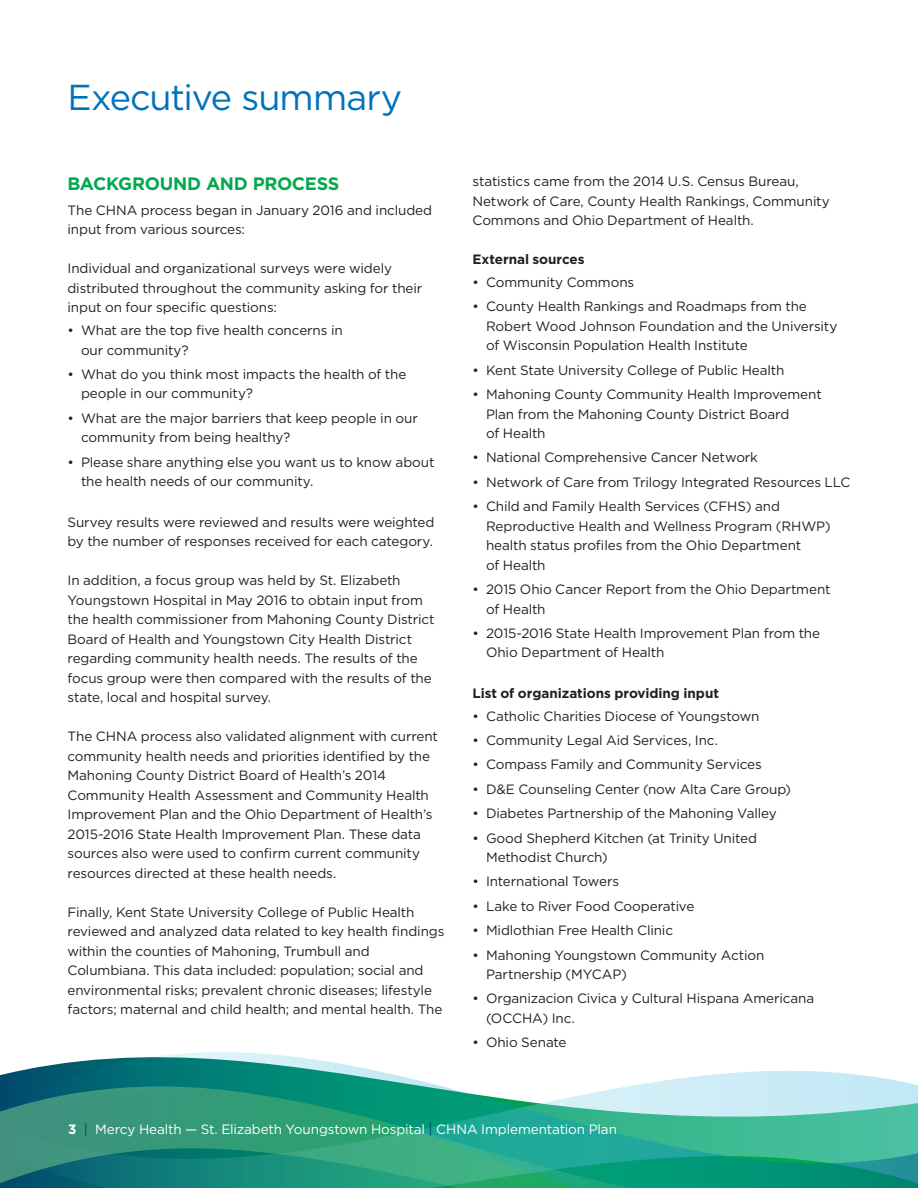
<style>
.page{position:relative;width:918px;height:1188px;background:#fff}
.page>*{position:absolute;margin:0;border:0;box-sizing:border-box;transform-origin:0 0}
.HEADLINE_-_left_just{font:36px "Gotham";letter-spacing:-.03em;color:#0072bc}
.SUB_HEAD_-_left_just{font:700 18px "Gotham";letter-spacing:-.02em;color:#00a94d}
.BODY_-_left_just{font:13.5px/19.5px "Gotham";letter-spacing:-.01em;color:#231f20}
.BULLET_BODY_COPY{font:13.5px/19.5px "Gotham";letter-spacing:-.01em;color:#231f20}
.t1{font:13.5px "Gotham";letter-spacing:-.01em;color:#fff}
.Bold_Body_Text{font:700 13.5px "Gotham";letter-spacing:-.005em;color:#231f20}
.s1{font-weight:700}
.s2{color:#003d69}
</style>
<div class="page">
<svg style="left:0;top:1052px;width:917px;height:33px"></svg>
<svg style="left:0;top:1085px;width:918px;height:103px;background:#3aa68f"></svg>
<p class="HEADLINE_-_left_just" style="left:68px;top:74px;width:336px">Executive summary</p>
<p class="SUB_HEAD_-_left_just" style="left:68px;top:172px;width:273px">BACKGROUND AND PROCESS</p>
<p class="BODY_-_left_just" style="left:68px;top:200px;width:366px">The CHNA process began in January 2016 and included input from various sources:</p>
<p class="BODY_-_left_just" style="left:68px;top:258px;width:356px">Individual and organizational surveys were widely distributed throughout the community asking for their input on four specific questions:</p>
<p class="BULLET_BODY_COPY" style="left:81px;top:320px;width:263px;text-indent:-14px">• What are the top five health concerns in our community?</p>
<p class="BULLET_BODY_COPY" style="left:81px;top:364px;width:327px;text-indent:-14px">• What do you think most impacts the health of the people in our community?</p>
<p class="BULLET_BODY_COPY" style="left:81px;top:408px;width:338px;text-indent:-14px">• What are the major barriers that keep people in our community from being healthy?</p>
<p class="BULLET_BODY_COPY" style="left:81px;top:452px;width:355px;text-indent:-14px">• Please share anything else you want us to know about the health needs of our community.</p>
<p class="BODY_-_left_just" style="left:68px;top:512px;width:369px">Survey results were reviewed and results were weighted by the number of responses received for each category.</p>
<p class="BODY_-_left_just" style="left:68px;top:570px;width:369px">In addition, a focus group was held by St. Elizabeth Youngstown Hospital in May 2016 to obtain input from the health commissioner from Mahoning County District Board of Health and Youngstown City Health District regarding community health needs. The results of the focus group were then compared with the results of the state, local and hospital survey.</p>
<p class="BODY_-_left_just" style="left:68px;top:726px;width:372px">The CHNA process also validated alignment with current community health needs and priorities identified by the Mahoning County District Board of Health’s 2014<br>Community Health Assessment and Community Health Improvement Plan and the Ohio Department of Health’s 2015-2016 State Health Improvement Plan. These data sources also were used to confirm current community resources directed at these health needs.</p>
<p class="BODY_-_left_just" style="left:68px;top:902px;width:379px">Finally, Kent State University College of Public Health reviewed and analyzed data related to key health findings within the counties of Mahoning, Trumbull and Columbiana. This data included: population; social and environmental risks; prevalent chronic diseases; lifestyle factors; maternal and child health; and mental health. The</p>
<p class="BODY_-_left_just" style="left:472px;top:171px;width:359px">statistics came from the 2014 U.S. Census Bureau,<br>Network of Care, County Health Rankings, Community<br>Commons and Ohio Department of Health.</p>
<p class="Bold_Body_Text" style="left:472px;top:251px;width:113px">External sources</p>
<p class="BULLET_BODY_COPY" style="left:472px;top:272px;width:163px">• Community Commons</p>
<p class="BULLET_BODY_COPY" style="left:486px;top:297px;width:353px;text-indent:-14px">• County Health Rankings and Roadmaps from the<br>Robert Wood Johnson Foundation and the University of Wisconsin Population Health Institute</p>
<p class="BULLET_BODY_COPY" style="left:472px;top:360px;width:313px">• Kent State University College of Public Health</p>
<p class="BULLET_BODY_COPY" style="left:486px;top:384px;width:337px;text-indent:-14px">• Mahoning County Community Health Improvement<br>Plan from the Mahoning County District Board<br>of Health</p>
<p class="BULLET_BODY_COPY" style="left:472px;top:448px;width:287px">• National Comprehensive Cancer Network</p>
<p class="BULLET_BODY_COPY" style="left:472px;top:472px;width:380px">• Network of Care from Trilogy Integrated Resources LLC</p>
<p class="BULLET_BODY_COPY" style="left:486px;top:496px;width:346px;text-indent:-14px">• Child and Family Health Services (CFHS) and Reproductive Health and Wellness Program (RHWP) health status profiles from the Ohio Department<br>of Health</p>
<p class="BULLET_BODY_COPY" style="left:486px;top:579px;width:346px;text-indent:-14px">• 2015 Ohio Cancer Report from the Ohio Department of Health</p>
<p class="BULLET_BODY_COPY" style="left:486px;top:623px;width:336px;text-indent:-14px">• 2015-2016 State Health Improvement Plan from the<br>Ohio Department of Health</p>
<p class="Bold_Body_Text" style="left:472px;top:684px;width:248px">List of organizations providing input</p>
<p class="BULLET_BODY_COPY" style="left:472px;top:706px;width:288px">• Catholic Charities Diocese of Youngstown</p>
<p class="BULLET_BODY_COPY" style="left:472px;top:730px;width:247px">• Community Legal Aid Services, Inc.</p>
<p class="BULLET_BODY_COPY" style="left:472px;top:755px;width:291px">• Compass Family and Community Services</p>
<p class="BULLET_BODY_COPY" style="left:472px;top:779px;width:320px">• D&amp;E Counseling Center (now Alta Care Group)</p>
<p class="BULLET_BODY_COPY" style="left:472px;top:803px;width:306px">• Diabetes Partnership of the Mahoning Valley</p>
<p class="BULLET_BODY_COPY" style="left:486px;top:828px;width:272px;text-indent:-14px">• Good Shepherd Kitchen (at Trinity United<br>Methodist Church)</p>
<p class="BULLET_BODY_COPY" style="left:472px;top:872px;width:148px">• International Towers</p>
<p class="BULLET_BODY_COPY" style="left:472px;top:896px;width:223px">• Lake to River Food Cooperative</p>
<p class="BULLET_BODY_COPY" style="left:472px;top:920px;width:202px">• Midlothian Free Health Clinic</p>
<p class="BULLET_BODY_COPY" style="left:486px;top:945px;width:280px;text-indent:-14px">• Mahoning Youngstown Community Action<br>Partnership (MYCAP)</p>
<p class="BULLET_BODY_COPY" style="left:486px;top:989px;width:330px;text-indent:-14px">• Organizacion Civica y Cultural Hispana Americana (OCCHA) Inc.</p>
<p class="BULLET_BODY_COPY" style="left:472px;top:1032px;width:96px">• Ohio Senate</p>
<p class="t1" style="left:68px;top:1120px;width:550px"><span class="s1">3</span> <span class="s2">|</span> Mercy Health — St. Elizabeth Youngstown Hospital <span class="s2">|</span> CHNA Implementation Plan</p>
</div>
